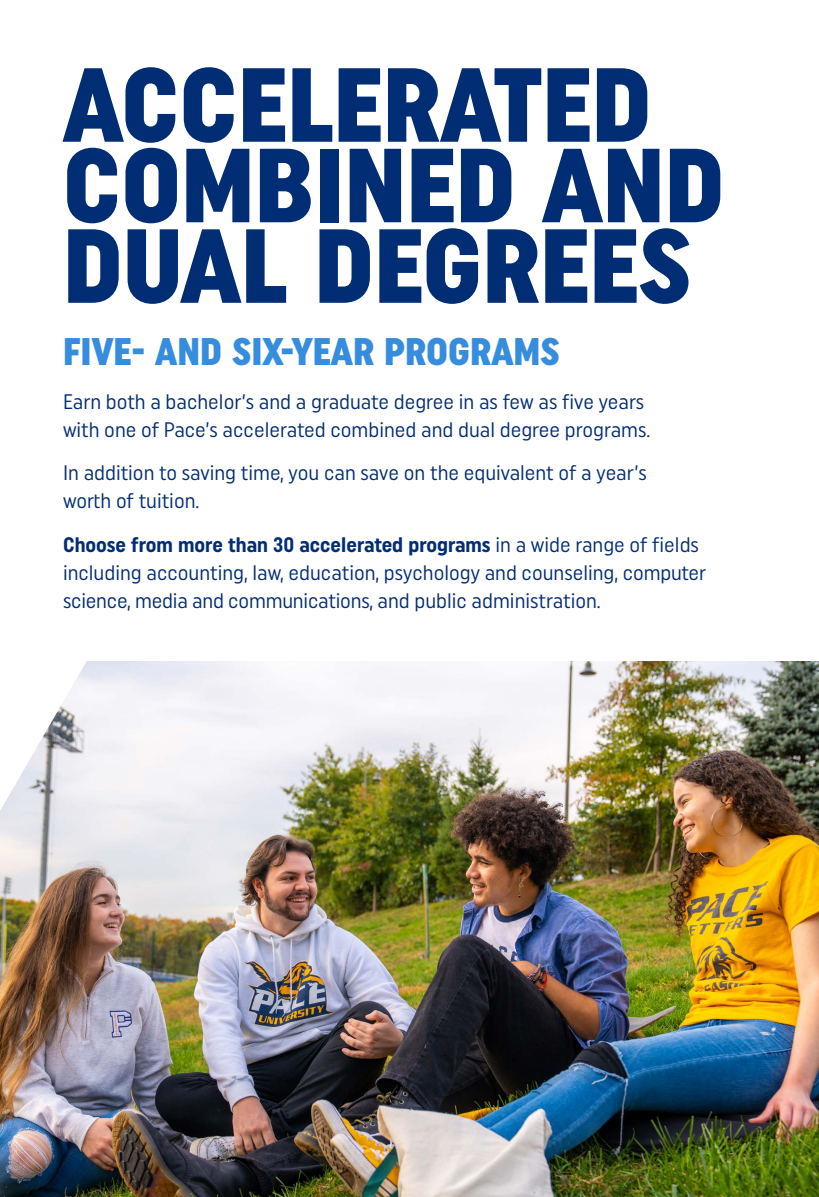
<style>
.page{position:relative;width:819px;height:1197px;background:#fff}
.page>*{position:absolute;margin:0;border:0;box-sizing:border-box;transform-origin:0 0}
.t1{font:900 condensed 105px/80.5px "Uniform";color:#002d74}
.t2{font:900 condensed 38.5px "Uniform";color:#368ddd}
.t3{font:condensed 21px/28px "Uniform";color:#002d74}
.s1{font-weight:700}
</style>
<div class="page">
<img style="left:0;top:662px;width:819px;height:535px">
<svg style="left:0;top:661px;width:99px;height:150px"></svg>
<h1 class="t1" style="left:63px;top:63px;width:663px">ACCELERATED<br>COMBINED AND<br>DUAL DEGREES</h1>
<h2 class="t2" style="left:63px;top:328px;width:498px">FIVE- AND SIX-YEAR PROGRAMS</h2>
<p class="t3" style="left:63px;top:387px;width:589px">Earn both a bachelor’s and a graduate degree in as few as five years with one of Pace’s accelerated combined and dual degree programs.</p>
<p class="t3" style="left:63px;top:459px;width:585px">In addition to saving time, you can save on the equivalent of a year’s worth of tuition.</p>
<p class="t3" style="left:63px;top:530px;width:645px"><span class="s1">Choose from more than 30 accelerated programs</span> in a wide range of fields including accounting, law, education, psychology and counseling, computer science, media and communications, and public administration.</p>
</div>
